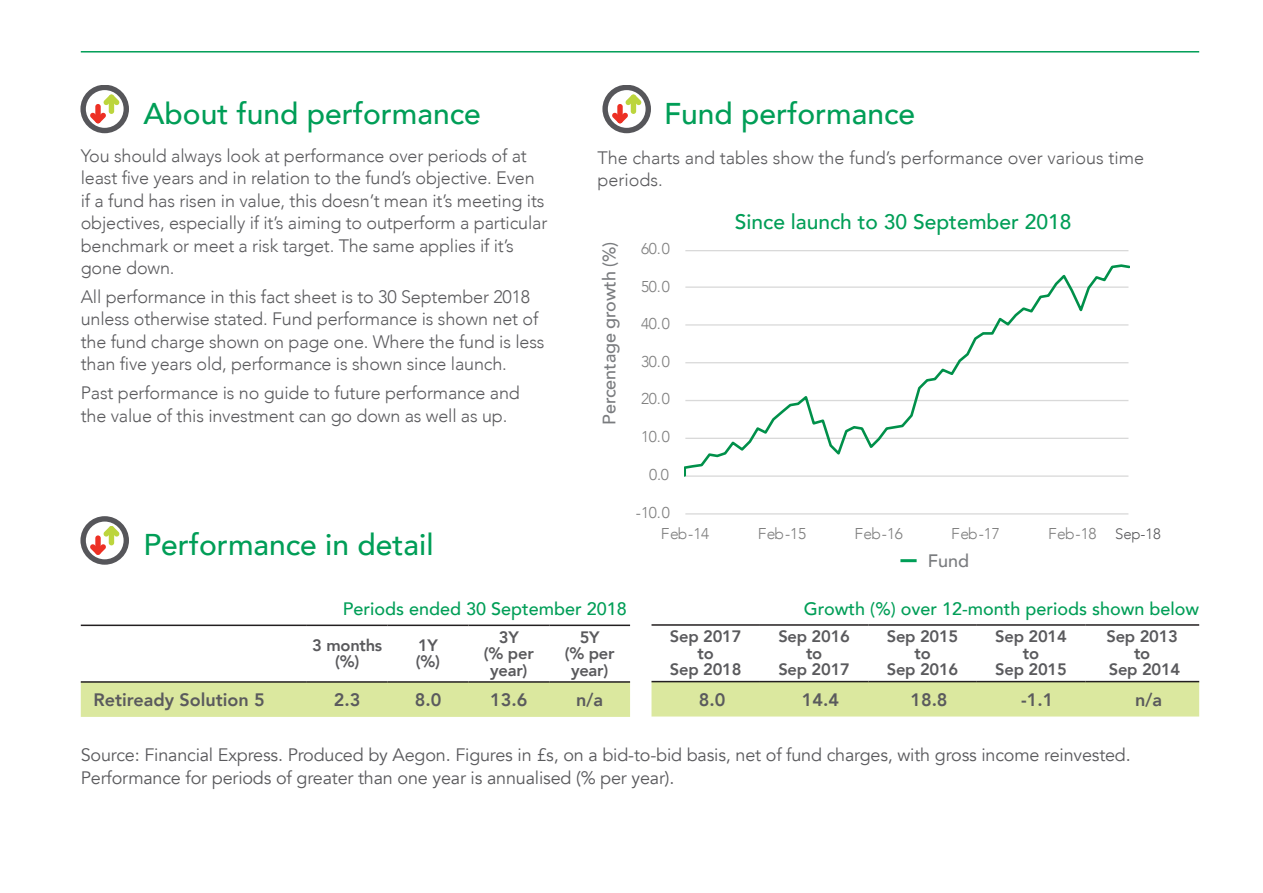
<style>
.page{position:relative;width:1263px;height:893px;background:#fff}
.page>*{position:absolute;margin:0;border:0;box-sizing:border-box;transform-origin:0 0}
.Sub_header{font:500 30px "Avenir";color:#009e57}
.Sub_header-2{font:500 21px "Avenir";color:#009e57}
.Body_text{font:300 18px/22.5px "Avenir";letter-spacing:-.01em;color:#5a5a5d}
.Body_text-2{font:18px/22.5px "Avenir";letter-spacing:-.01em;color:#5a5a5d}
.t1{font:500 18px "Avenir";color:#009e57}
.t2{font:800 18px "Avenir";color:#5a5a5d}
.t3{font:500 18px "Avenir";letter-spacing:-.01em;color:#7a7c7f}
.t4{font:800 16.5px/16.5px "Avenir";letter-spacing:-.015em;color:#5a5a5d;text-align:center}
.t5{font:300 15.6px "Avenir";letter-spacing:-.02em;color:#7f7f7f}
.Body_text-3{font:300 15px "Avenir";color:#5a5a5d}
</style>
<div class="page">
<hr style="left:81px;top:51px;width:1118px;height:2px;background:#009e57">
<svg style="left:81px;top:85px;width:48px;height:48px"></svg>
<hr style="left:900px;top:559px;width:17px;height:3px;background:#009e57">
<svg style="left:603px;top:85px;width:48px;height:48px"></svg>
<svg style="left:81px;top:516px;width:48px;height:49px"></svg>
<div style="left:651px;top:682px;width:548px;height:34px;background:#dbe89f"></div>
<hr style="left:651px;top:624px;width:109px;height:2px;background:#231f20">
<hr style="left:760px;top:624px;width:108px;height:2px;background:#231f20">
<hr style="left:868px;top:624px;width:109px;height:2px;background:#231f20">
<hr style="left:977px;top:624px;width:108px;height:2px;background:#231f20">
<hr style="left:1085px;top:624px;width:114px;height:2px;background:#231f20">
<hr style="left:651px;top:681px;width:109px;height:1px;background:#231f20">
<hr style="left:760px;top:681px;width:108px;height:1px;background:#231f20">
<hr style="left:868px;top:681px;width:109px;height:1px;background:#231f20">
<hr style="left:977px;top:681px;width:108px;height:1px;background:#231f20">
<hr style="left:1085px;top:681px;width:114px;height:1px;background:#231f20">
<div style="left:81px;top:683px;width:549px;height:34px;background:#dbe89f"></div>
<hr style="left:81px;top:625px;width:226px;height:1px;background:#231f20">
<hr style="left:307px;top:625px;width:81px;height:1px;background:#231f20">
<hr style="left:388px;top:625px;width:80px;height:1px;background:#231f20">
<hr style="left:468px;top:625px;width:81px;height:1px;background:#231f20">
<hr style="left:549px;top:625px;width:81px;height:1px;background:#231f20">
<hr style="left:81px;top:681px;width:226px;height:2px;background:#231f20">
<hr style="left:307px;top:681px;width:81px;height:2px;background:#231f20">
<hr style="left:388px;top:681px;width:80px;height:2px;background:#231f20">
<hr style="left:468px;top:681px;width:81px;height:2px;background:#231f20">
<hr style="left:549px;top:681px;width:81px;height:2px;background:#231f20">
<svg style="left:684px;top:250px;width:446px;height:265px"></svg>
<h3 class="Sub_header" style="left:144px;top:87px;width:339px">About fund performance</h3>
<p class="Body_text" style="left:81px;top:144px;width:468px">You should always look at performance over periods of at least five years and in relation to the fund’s objective. Even if a fund has risen in value, this doesn’t mean it’s meeting its objectives, especially if it’s aiming to outperform a particular benchmark or meet a risk target. The same applies if it’s gone down.</p>
<p class="Body_text" style="left:81px;top:285px;width:465px">All performance in this fact sheet is to 30 September 2018 unless otherwise stated. Fund performance is shown net of the fund charge shown on page one. Where the fund is less than five years old, performance is shown since launch.</p>
<p class="Body_text" style="left:81px;top:382px;width:441px">Past performance is no guide to future performance and the value of this investment can go down as well as up.</p>
<h3 class="Sub_header" style="left:144px;top:519px;width:292px">Performance in detail</h3>
<h3 class="Sub_header" style="left:664px;top:87px;width:253px">Fund performance</h3>
<p class="Body_text" style="left:597px;top:146px;width:548px">The charts and tables show the fund’s performance over various time periods.</p>
<p class="t3" style="left:594px;top:425px;width:184px;rotate:-90deg">Percentage growth (%)</p>
<p class="t5" style="left:641px;top:239px;width:30px">60.0</p>
<p class="t5" style="left:641px;top:277px;width:30px">50.0</p>
<p class="t5" style="left:641px;top:315px;width:30px">40.0</p>
<p class="t5" style="left:641px;top:353px;width:30px">30.0</p>
<p class="t5" style="left:641px;top:390px;width:30px">20.0</p>
<p class="t5" style="left:641px;top:428px;width:30px">10.0</p>
<p class="t5" style="left:649px;top:465px;width:21px">0.0</p>
<p class="t5" style="left:636px;top:503px;width:36px">-10.0</p>
<h3 class="Sub_header-2" style="left:735px;top:204px;width:338px">Since launch to 30 September 2018</h3>
<p class="t5" style="left:661px;top:525px;width:50px">Feb-14</p>
<p class="t5" style="left:758px;top:525px;width:50px">Feb-15</p>
<p class="t5" style="left:854px;top:525px;width:50px">Feb-16</p>
<p class="t5" style="left:951px;top:525px;width:50px">Feb-17</p>
<p class="t5" style="left:1048px;top:525px;width:50px">Feb-18</p>
<p class="Body_text-3" style="left:1115px;top:525px;width:47px">Sep-18</p>
<p class="t3" style="left:928px;top:545px;width:43px">Fund</p>
<p class="t1" style="left:343px;top:594px;width:286px">Periods ended 30 September 2018</p>
<p class="t4" style="left:312px;top:637px;width:72px">3 months (%)</p>
<p class="t4" style="left:416px;top:637px;width:26px;text-align:left">1Y (%)</p>
<p class="t4" style="left:484px;top:629px;width:51px">3Y<br>(% per year)</p>
<p class="t4" style="left:565px;top:629px;width:51px">5Y<br>(% per year)</p>
<p class="t2" style="left:94px;top:686px;width:173px">Retiready Solution 5</p>
<p class="t2" style="left:334px;top:686px;width:28px">2.3</p>
<p class="t2" style="left:415px;top:686px;width:28px">8.0</p>
<p class="t2" style="left:490px;top:686px;width:39px">13.6</p>
<p class="t2" style="left:576px;top:686px;width:28px">n/a</p>
<p class="t1" style="left:804px;top:593px;width:397px">Growth (%) over 12-month periods shown below</p>
<p class="t4" style="left:670px;top:628px;width:73px">Sep 2017 to<br>Sep 2018</p>
<p class="t4" style="left:778px;top:628px;width:73px">Sep 2016 to<br>Sep 2017</p>
<p class="t4" style="left:887px;top:628px;width:73px">Sep 2015 to<br>Sep 2016</p>
<p class="t4" style="left:995px;top:628px;width:73px">Sep 2014 to<br>Sep 2015</p>
<p class="t4" style="left:1106px;top:628px;width:75px">Sep 2013 to<br>Sep 2014</p>
<p class="t2" style="left:699px;top:685px;width:28px">8.0</p>
<p class="t2" style="left:802px;top:685px;width:39px">14.4</p>
<p class="t2" style="left:910px;top:685px;width:39px">18.8</p>
<p class="t2" style="left:1021px;top:685px;width:34px">-1.1</p>
<p class="t2" style="left:1135px;top:685px;width:28px">n/a</p>
<p class="Body_text-2" style="left:81px;top:744px;width:1051px">Source: Financial Express. Produced by Aegon. Figures in £s, on a bid-to-bid basis, net of fund charges, with gross income reinvested.<br>Performance for periods of greater than one year is annualised (% per year).</p>
</div>
